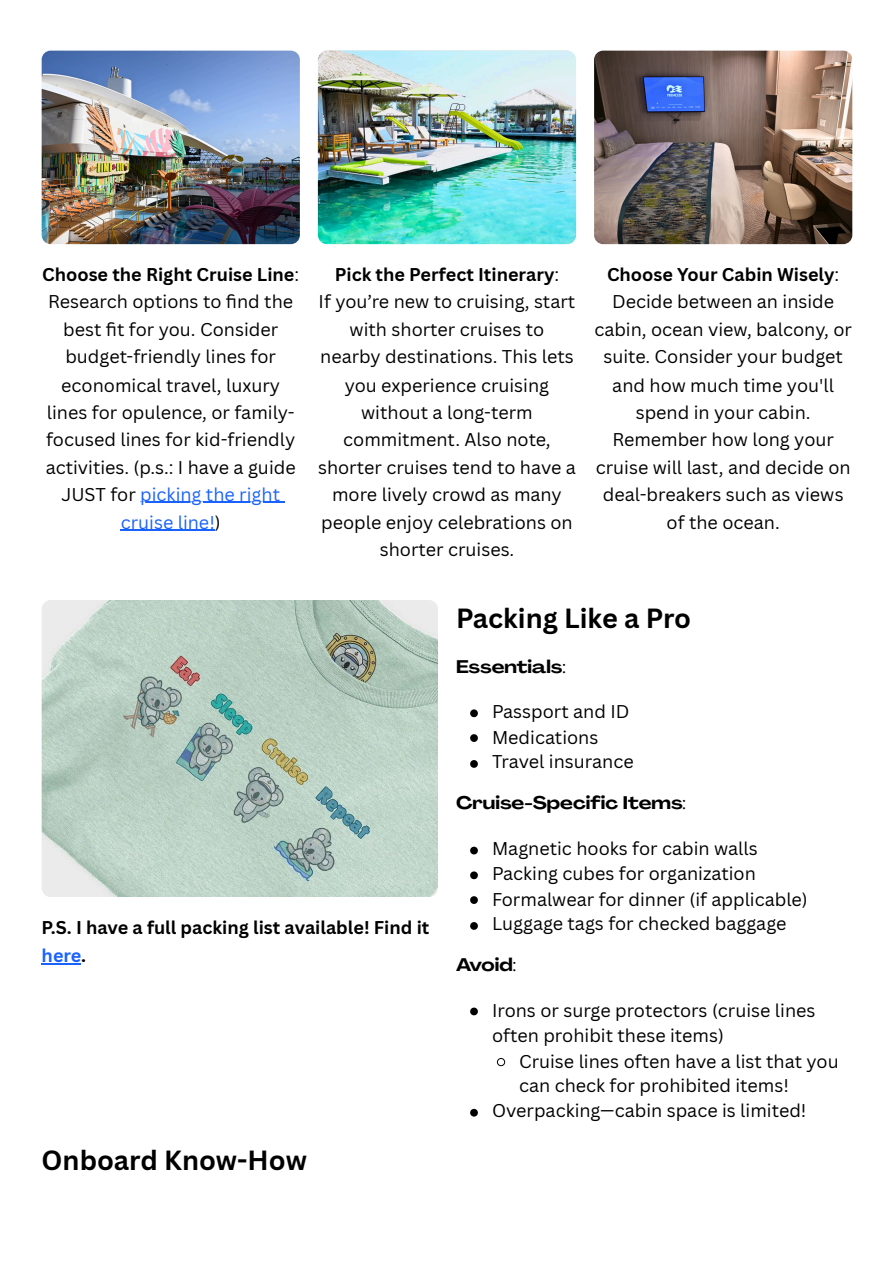
<style>
.page{position:relative;width:894px;height:1263px;background:#fff}
.page>*{position:absolute;margin:0;border:0;box-sizing:border-box;transform-origin:0 0}
.t1{font:700 27px "Canva Sans";color:#000}
.t2{font:18px/27.5px "Canva Sans";color:#000;text-align:center}
.t3{font:700 18px/28.2px "Canva Sans";color:#000}
.t4{font:700 expanded 18px "Agrandir";color:#000}
.s1{font-weight:700}
.s2{color:#1a62ff}
.s3{font-weight:400}
</style>
<div class="page">
<hr style="left:140px;top:502px;width:140px;height:1px;background:#1a62ff">
<hr style="left:121px;top:530px;width:94px;height:1px;background:#1a62ff">
<img style="left:42px;top:51px;width:257px;height:193px;border-radius:9px">
<img style="left:318px;top:51px;width:258px;height:193px;border-radius:9px">
<img style="left:594px;top:51px;width:258px;height:193px;border-radius:9px">
<hr style="left:42px;top:963px;width:39px;height:1px;background:#1a62ff">
<img style="left:42px;top:600px;width:396px;height:297px;border-radius:9px">
<svg style="left:470px;top:709px;width:7px;height:8px"></svg>
<svg style="left:470px;top:734px;width:7px;height:8px"></svg>
<svg style="left:470px;top:760px;width:7px;height:8px"></svg>
<svg style="left:470px;top:847px;width:7px;height:7px"></svg>
<svg style="left:470px;top:871px;width:7px;height:8px"></svg>
<svg style="left:470px;top:896px;width:7px;height:8px"></svg>
<svg style="left:470px;top:922px;width:7px;height:8px"></svg>
<svg style="left:470px;top:1008px;width:7px;height:7px"></svg>
<svg style="left:497px;top:1058px;width:8px;height:8px"></svg>
<svg style="left:470px;top:1109px;width:7px;height:7px"></svg>
<h1 class="t2" style="left:42px;top:261px;width:258px"><span class="s1">Choose the Right Cruise Line</span>:<br>Research options to fi nd the best fit for you. Consider budget-friendly lines for economical travel, luxury lines for opulence, or family&shy;focused lines for kid-friendly activities. (p.s.: I have a guide<br>JUST for <span class="s2">picking the right cruise line!</span>)</h1>
<h1 class="t2" style="left:318px;top:261px;width:259px"><span class="s1">Pick the Perfect Itinerary</span>:<br>If you’re new to cruising, start with shorter cruises to nearby destinations. This lets you experience cruising without a long-term commitment. Also note, shorter cruises tend to have a more lively crowd as many people enjoy celebrations on shorter cruises.</h1>
<h1 class="t2" style="left:594px;top:261px;width:259px"><span class="s1">Choose Your Cabin Wisely</span>:<br>Decide between an inside cabin, ocean view, balcony, or suite. Consider your budget and how much time you'll spend in your cabin.<br>Remember how long your cruise will last, and decide on deal-breakers such as views of the ocean.</h1>
<h1 class="t1" style="left:456px;top:599px;width:236px">Packing Like a Pro</h1>
<h2 class="t4" style="left:456px;top:659px;width:111px">Essentials<span class="s3">:</span></h2>
<p class="t2" style="left:492px;top:697px;width:139px">Passport and ID</p>
<p class="t2" style="left:492px;top:723px;width:108px">Medications</p>
<p class="t2" style="left:492px;top:748px;width:143px">Travel insurance</p>
<p class="t3" style="left:42px;top:913px;width:389px">P.S. I have a full packing list available! Find it <span class="s2">here</span>.</p>
<h2 class="t1" style="left:42px;top:1141px;width:267px">Onboard Know-How</h2>
<h2 class="t4" style="left:456px;top:795px;width:231px">Cruise-Specific Items<span class="s3">:</span></h2>
<p class="t2" style="left:492px;top:834px;width:267px">Magnetic hooks for cabin walls</p>
<p class="t2" style="left:492px;top:859px;width:265px">Packing cubes for organization</p>
<p class="t2" style="left:492px;top:885px;width:317px">Formalwear for dinner (if applicable)</p>
<p class="t2" style="left:492px;top:910px;width:296px">Luggage tags for checked baggage</p>
<h2 class="t4" style="left:456px;top:957px;width:61px">Avoid<span class="s3">:</span></h2>
<p class="t2" style="left:492px;top:998px;width:325px;line-height:24.8px;text-align:left">Irons or surge protectors (cruise lines often prohibit these items)</p>
<p class="t2" style="left:519px;top:1048px;width:321px;line-height:24.8px;text-align:left">Cruise lines often have a list that you can check for prohibited items!</p>
<p class="t2" style="left:492px;top:1096px;width:316px">Overpacking—cabin space is limited!</p>
</div>
